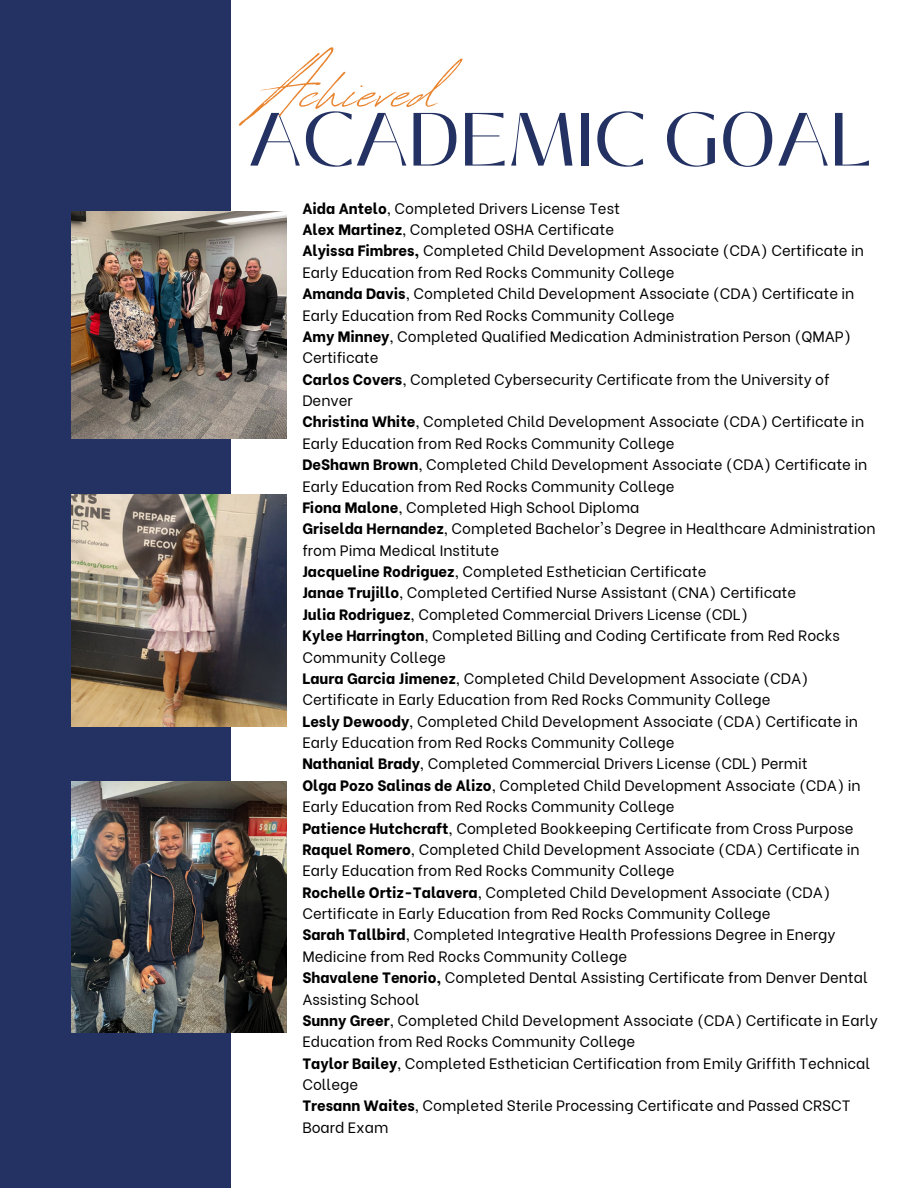
<style>
.page{position:relative;width:918px;height:1188px;background:#fff}
.page>*{position:absolute;margin:0;border:0;box-sizing:border-box;transform-origin:0 0}
.t1{font:84px "Revive 80 Signature";color:#e9842e}
.t2{font:75px "Black Mango";color:#243263}
.t3{font:15px/21.3px "Be Vietnam";color:#000001}
.s1{font-weight:800}
</style>
<div class="page">
<div style="left:0;top:0;width:231px;height:1188px;background:#243263"></div>
<img style="left:72px;top:494px;width:214px;height:232px">
<img style="left:72px;top:781px;width:214px;height:251px">
<img style="left:72px;top:211px;width:214px;height:228px">
<p class="t1" style="left:256px;top:28px;width:182px">Achieved</p>
<p class="t2" style="left:248px;top:83px;width:626px">ACADEMIC GOAL</p>
<p class="t3" style="left:302px;top:196px;width:319px"><span class="s1">Aida Antelo</span>, Completed Drivers License Test</p>
<p class="t3" style="left:302px;top:217px;width:313px"><span class="s1">Alex Martinez</span>, Completed OSHA Certificate</p>
<p class="t3" style="left:302px;top:239px;width:563px"><span class="s1">Alyissa Fimbres,</span> Completed Child Development Associate (CDA) Certificate in<br>Early Education from Red Rocks Community College</p>
<p class="t3" style="left:302px;top:282px;width:554px"><span class="s1">Amanda Davis</span>, Completed Child Development Associate (CDA) Certificate in<br>Early Education from Red Rocks Community College</p>
<p class="t3" style="left:302px;top:324px;width:550px"><span class="s1">Amy Minney</span>, Completed Qualified Medication Administration Person (QMAP)<br>Certificate</p>
<p class="t3" style="left:302px;top:367px;width:529px"><span class="s1">Carlos Covers</span>, Completed Cybersecurity Certificate from the University of<br>Denver</p>
<p class="t3" style="left:302px;top:410px;width:563px"><span class="s1">Christina White</span>, Completed Child Development Associate (CDA) Certificate in<br>Early Education from Red Rocks Community College</p>
<p class="t3" style="left:302px;top:453px;width:567px"><span class="s1">DeShawn Brown</span>, Completed Child Development Associate (CDA) Certificate in<br>Early Education from Red Rocks Community College</p>
<p class="t3" style="left:302px;top:495px;width:339px"><span class="s1">Fiona Malone</span>, Completed High School Diploma</p>
<p class="t3" style="left:302px;top:517px;width:575px"><span class="s1">Griselda Hernandez</span>, Completed Bachelor's Degree in Healthcare Administration from Pima Medical Institute</p>
<p class="t3" style="left:302px;top:559px;width:406px"><span class="s1">Jacqueline Rodriguez</span>, Completed Esthetician Certificate</p>
<p class="t3" style="left:302px;top:581px;width:495px"><span class="s1">Janae Trujillo</span>, Completed Certified Nurse Assistant (CNA) Certificate</p>
<p class="t3" style="left:302px;top:602px;width:447px"><span class="s1">Julia Rodriguez</span>, Completed Commercial Drivers License (CDL)</p>
<p class="t3" style="left:302px;top:624px;width:539px"><span class="s1">Kylee Harrington</span>, Completed Billing and Coding Certificate from Red Rocks<br>Community College</p>
<p class="t3" style="left:302px;top:666px;width:508px"><span class="s1">Laura Garcia Jimenez</span>, Completed Child Development Associate (CDA)<br>Certificate in Early Education from Red Rocks Community College</p>
<p class="t3" style="left:302px;top:709px;width:557px"><span class="s1">Lesly Dewoody</span>, Completed Child Development Associate (CDA) Certificate in<br>Early Education from Red Rocks Community College</p>
<p class="t3" style="left:302px;top:752px;width:507px"><span class="s1">Nathanial Brady</span>, Completed Commercial Drivers License (CDL) Permit</p>
<p class="t3" style="left:302px;top:773px;width:560px"><span class="s1">Olga Pozo Salinas de Alizo</span>, Completed Child Development Associate (CDA) in<br>Early Education from Red Rocks Community College</p>
<p class="t3" style="left:302px;top:816px;width:553px"><span class="s1">Patience Hutchcraft</span>, Completed Bookkeeping Certificate from Cross Purpose</p>
<p class="t3" style="left:302px;top:837px;width:559px"><span class="s1">Raquel Romero</span>, Completed Child Development Associate (CDA) Certificate in<br>Early Education from Red Rocks Community College</p>
<p class="t3" style="left:302px;top:880px;width:530px"><span class="s1">Rochelle Ortiz-Talavera</span>, Completed Child Development Associate (CDA)<br>Certificate in Early Education from Red Rocks Community College</p>
<p class="t3" style="left:302px;top:923px;width:535px"><span class="s1">Sarah Tallbird</span>, Completed Integrative Health Professions Degree in Energy<br>Medicine from Red Rocks Community College</p>
<p class="t3" style="left:302px;top:966px;width:567px"><span class="s1">Shavalene Tenorio,</span> Completed Dental Assisting Certificate from Denver Dental<br>Assisting School</p>
<p class="t3" style="left:302px;top:1008px;width:577px"><span class="s1">Sunny Greer</span>, Completed Child Development Associate (CDA) Certificate in Early<br>Education from Red Rocks Community College</p>
<p class="t3" style="left:302px;top:1051px;width:569px"><span class="s1">Taylor Bailey</span>, Completed Esthetician Certification from Emily Griffith Technical<br>College</p>
<p class="t3" style="left:302px;top:1094px;width:550px"><span class="s1">Tresann Waites</span>, Completed Sterile Processing Certificate and Passed CRSCT<br>Board Exam</p>
</div>
